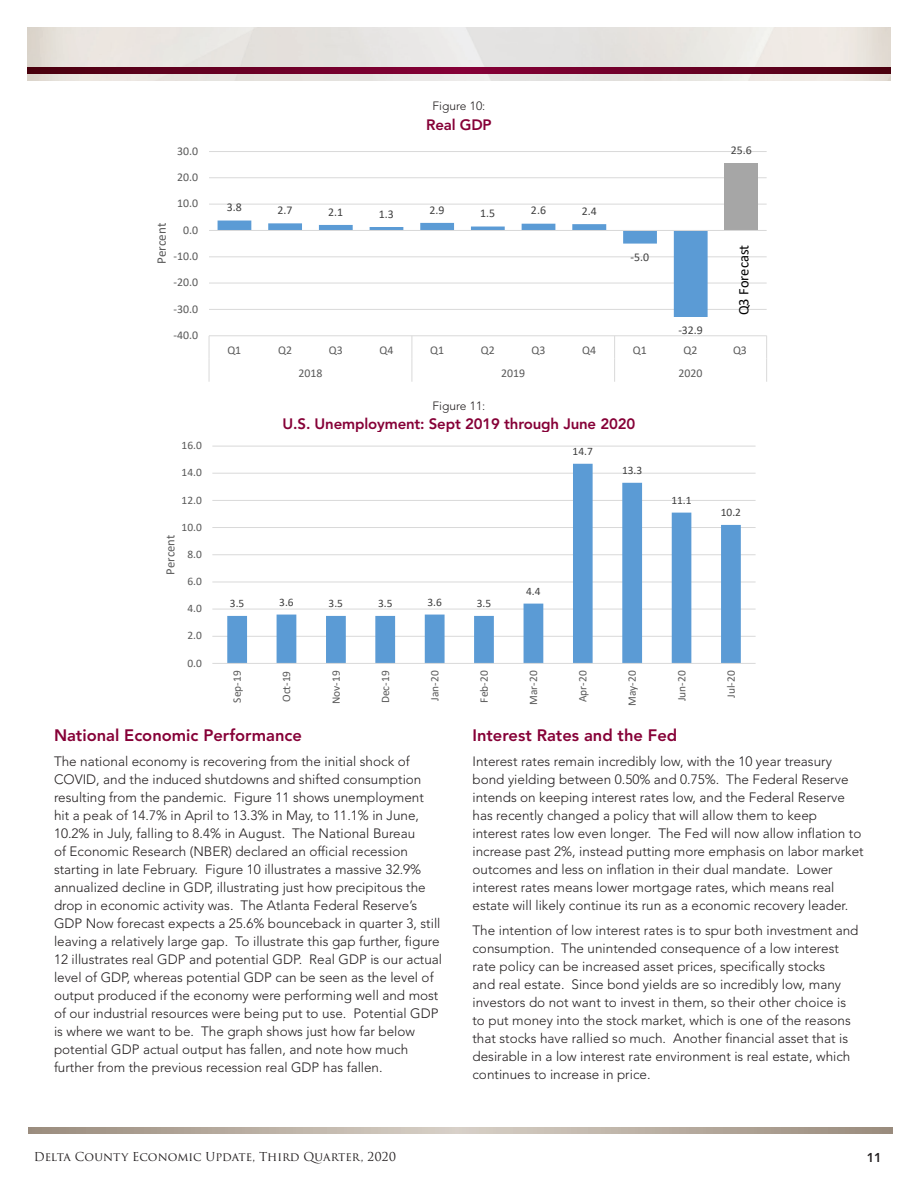
<style>
.page{position:relative;width:918px;height:1188px;background:#fff}
.page>*{position:absolute;margin:0;border:0;box-sizing:border-box;transform-origin:0 0}
.t1{font:800 16.5px "Avenir";color:#860037}
.t2{font:800 15px "Avenir";letter-spacing:-.01em;color:#860037}
.t3{font:14.55px "Calibri";color:#000}
.t4{font:300 13.5px/18px "Avenir";color:#231f20}
.t5{font:13.05px "Calibri";color:#595959}
.t6{font:800 12.75px "Avenir";color:#231f20}
.t7{font:12.6px "Calibri";color:#595959}
.t8{font:12px "Trajan Pro 3";color:#231f20}
.t9{font:300 12px "Avenir";color:#231f20}
.t10{font:11.85px "Calibri";color:#595959}
.t11{font:11.85px "Calibri";color:#404040}
.t12{font:11.4px "Calibri";color:#595959}
.t13{font:11.4px "Calibri";color:#404040}
</style>
<div class="page">
<img style="left:27px;top:27px;width:864px;height:54px">
<svg style="left:27px;top:68px;width:864px;height:6px;background:#680023"></svg>
<svg style="left:28px;top:1128px;width:864px;height:6px;background:#b8ada1"></svg>
<hr style="left:209px;top:335px;width:558px;height:1px;background:#d9d9d9">
<hr style="left:209px;top:309px;width:558px;height:1px;background:#d9d9d9">
<hr style="left:209px;top:283px;width:558px;height:1px;background:#d9d9d9">
<hr style="left:209px;top:256px;width:558px;height:1px;background:#d9d9d9">
<hr style="left:209px;top:204px;width:558px;height:1px;background:#d9d9d9">
<hr style="left:209px;top:177px;width:558px;height:1px;background:#d9d9d9">
<hr style="left:209px;top:151px;width:558px;height:1px;background:#d9d9d9">
<div style="left:725px;top:163px;width:33px;height:67px;background:#a6a6a6"></div>
<svg style="left:218px;top:221px;width:490px;height:96px"></svg>
<hr style="left:209px;top:230px;width:558px;height:1px;background:#d9d9d9">
<svg style="left:209px;top:336px;width:1px;height:46px"></svg>
<svg style="left:411px;top:336px;width:1px;height:46px"></svg>
<svg style="left:614px;top:336px;width:1px;height:46px"></svg>
<svg style="left:766px;top:336px;width:1px;height:46px"></svg>
<hr style="left:212px;top:636px;width:544px;height:1px;background:#d9d9d9">
<hr style="left:212px;top:609px;width:544px;height:1px;background:#d9d9d9">
<hr style="left:212px;top:582px;width:544px;height:1px;background:#d9d9d9">
<hr style="left:212px;top:554px;width:544px;height:1px;background:#d9d9d9">
<hr style="left:212px;top:527px;width:544px;height:1px;background:#d9d9d9">
<hr style="left:212px;top:500px;width:544px;height:1px;background:#d9d9d9">
<hr style="left:212px;top:473px;width:544px;height:1px;background:#d9d9d9">
<hr style="left:212px;top:446px;width:544px;height:1px;background:#d9d9d9">
<svg style="left:227px;top:464px;width:514px;height:199px"></svg>
<hr style="left:212px;top:663px;width:544px;height:1px;background:#d9d9d9">
<p class="t10" style="left:177px;top:143px;width:23px">30.0</p>
<p class="t10" style="left:177px;top:169px;width:23px">20.0</p>
<p class="t10" style="left:177px;top:195px;width:23px">10.0</p>
<p class="t5" style="left:153px;top:264px;width:43px;rotate:-90deg">Percent</p>
<p class="t10" style="left:183px;top:222px;width:17px">0.0</p>
<p class="t10" style="left:173px;top:248px;width:26px">-10.0</p>
<p class="t10" style="left:173px;top:274px;width:26px">-20.0</p>
<p class="t10" style="left:173px;top:301px;width:26px">-30.0</p>
<p class="t10" style="left:173px;top:327px;width:26px">-40.0</p>
<p class="t12" style="left:182px;top:438px;width:22px">16.0</p>
<p class="t12" style="left:182px;top:465px;width:22px">14.0</p>
<p class="t12" style="left:182px;top:492px;width:22px">12.0</p>
<p class="t7" style="left:161px;top:575px;width:41px;rotate:-90deg">Percent</p>
<p class="t12" style="left:182px;top:519px;width:22px">10.0</p>
<p class="t12" style="left:187px;top:546px;width:16px">8.0</p>
<p class="t12" style="left:187px;top:573px;width:16px">6.0</p>
<p class="t12" style="left:187px;top:601px;width:16px">4.0</p>
<p class="t12" style="left:187px;top:628px;width:16px">2.0</p>
<p class="t12" style="left:187px;top:655px;width:16px">0.0</p>
<p class="t11" style="left:227px;top:199px;width:17px">3.8</p>
<p class="t11" style="left:278px;top:202px;width:17px">2.7</p>
<p class="t11" style="left:328px;top:204px;width:17px">2.1</p>
<p class="t11" style="left:379px;top:206px;width:17px">1.3</p>
<p class="t9" style="left:433px;top:99px;width:54px">Figure 10:</p>
<p class="t2" style="left:426px;top:116px;width:67px">Real GDP</p>
<p class="t11" style="left:430px;top:201px;width:17px">2.9</p>
<p class="t11" style="left:480px;top:205px;width:17px">1.5</p>
<p class="t11" style="left:531px;top:202px;width:17px">2.6</p>
<p class="t11" style="left:582px;top:203px;width:17px">2.4</p>
<p class="t11" style="left:731px;top:142px;width:23px">25.6</p>
<p class="t11" style="left:631px;top:249px;width:20px">-5.0</p>
<p class="t11" style="left:678px;top:322px;width:26px">-32.9</p>
<p class="t3" style="left:733px;top:315px;width:72px;rotate:-90deg">Q3 Forecast</p>
<p class="t10" style="left:227px;top:342px;width:15px">Q1</p>
<p class="t10" style="left:278px;top:342px;width:15px">Q2</p>
<p class="t10" style="left:329px;top:342px;width:15px">Q3</p>
<p class="t10" style="left:380px;top:342px;width:15px">Q4</p>
<p class="t10" style="left:430px;top:342px;width:15px">Q1</p>
<p class="t10" style="left:481px;top:342px;width:15px">Q2</p>
<p class="t10" style="left:532px;top:342px;width:15px">Q3</p>
<p class="t10" style="left:582px;top:342px;width:15px">Q4</p>
<p class="t10" style="left:633px;top:342px;width:15px">Q1</p>
<p class="t10" style="left:684px;top:342px;width:15px">Q2</p>
<p class="t10" style="left:733px;top:342px;width:15px">Q3</p>
<p class="t10" style="left:298px;top:365px;width:26px">2018</p>
<p class="t10" style="left:501px;top:365px;width:26px">2019</p>
<p class="t10" style="left:679px;top:365px;width:26px">2020</p>
<p class="t9" style="left:433px;top:398px;width:54px">Figure 11:</p>
<p class="t2" style="left:283px;top:415px;width:354px">U.S. Unemployment: Sept 2019 through June 2020</p>
<p class="t13" style="left:230px;top:595px;width:16px">3.5</p>
<p class="t13" style="left:279px;top:594px;width:16px">3.6</p>
<p class="t13" style="left:329px;top:595px;width:16px">3.5</p>
<p class="t13" style="left:378px;top:595px;width:16px">3.5</p>
<p class="t13" style="left:427px;top:594px;width:16px">3.6</p>
<p class="t13" style="left:477px;top:595px;width:16px">3.5</p>
<p class="t13" style="left:526px;top:583px;width:16px">4.4</p>
<p class="t13" style="left:573px;top:443px;width:22px">14.7</p>
<p class="t13" style="left:622px;top:462px;width:22px">13.3</p>
<p class="t13" style="left:671px;top:492px;width:22px">11.1</p>
<p class="t13" style="left:721px;top:504px;width:22px">10.2</p>
<p class="t12" style="left:229px;top:703px;width:33px;rotate:-90deg">Sep-19</p>
<p class="t12" style="left:279px;top:702px;width:33px;rotate:-90deg">Oct-19</p>
<p class="t12" style="left:328px;top:704px;width:35px;rotate:-90deg">Nov-19</p>
<p class="t12" style="left:377px;top:703px;width:34px;rotate:-90deg">Dec-19</p>
<p class="t12" style="left:427px;top:701px;width:32px;rotate:-90deg">Jan-20</p>
<p class="t12" style="left:476px;top:703px;width:33px;rotate:-90deg">Feb-20</p>
<p class="t12" style="left:526px;top:705px;width:36px;rotate:-90deg">Mar-20</p>
<p class="t12" style="left:575px;top:702px;width:33px;rotate:-90deg">Apr-20</p>
<p class="t12" style="left:624px;top:706px;width:37px;rotate:-90deg">May-20</p>
<p class="t12" style="left:674px;top:701px;width:32px;rotate:-90deg">Jun-20</p>
<p class="t12" style="left:723px;top:698px;width:29px;rotate:-90deg">Jul-20</p>
<p class="t1" style="left:54px;top:726px;width:250px">National Economic Performance</p>
<p class="t4" style="left:54px;top:753px;width:390px">The national economy is recovering from the initial shock of COVID, and the induced shutdowns and shifted consumption resulting from the pandemic. Figure 11 shows unemployment hit a peak of 14.7% in April to 13.3% in May, to 11.1% in June, 10.2% in July, falling to 8.4% in August. The National Bureau<br>of Economic Research (NBER) declared an official recession starting in late February. Figure 10 illustrates a massive 32.9% annualized decline in GDP, illustrating just how precipitous the drop in economic activity was. The Atlanta Federal Reserve’s GDP Now forecast expects a 25.6% bounceback in quarter 3, still leaving a relatively large gap. To illustrate this gap further, figure 12 illustrates real GDP and potential GDP. Real GDP is our actual level of GDP, whereas potential GDP can be seen as the level of output produced if the economy were performing well and most of our industrial resources were being put to use. Potential GDP is where we want to be. The graph shows just how far below potential GDP actual output has fallen, and note how much further from the previous recession real GDP has fallen.</p>
<p class="t1" style="left:472px;top:726px;width:206px">Interest Rates and the Fed</p>
<p class="t4" style="left:472px;top:753px;width:393px">Interest rates remain incredibly low, with the 10 year treasury bond yielding between 0.50% and 0.75%. The Federal Reserve intends on keeping interest rates low, and the Federal Reserve has recently changed a policy that will allow them to keep interest rates low even longer. The Fed will now allow inflation to increase past 2%, instead putting more emphasis on labor market outcomes and less on inflation in their dual mandate. Lower interest rates means lower mortgage rates, which means real estate will likely continue its run as a economic recovery leader.</p>
<p class="t4" style="left:472px;top:921px;width:387px">The intention of low interest rates is to spur both investment and consumption. The unintended consequence of a low interest rate policy can be increased asset prices, specifically stocks<br>and real estate. Since bond yields are so incredibly low, many investors do not want to invest in them, so their other choice is to put money into the stock market, which is one of the reasons that stocks have rallied so much. Another financial asset that is desirable in a low interest rate environment is real estate, which continues to increase in price.</p>
<p class="t8" style="left:34px;top:1148px;width:364px">Delta County Economic Update, Third Quarter, 2020</p>
<p class="t6" style="left:867px;top:1150px;width:17px">11</p>
</div>
